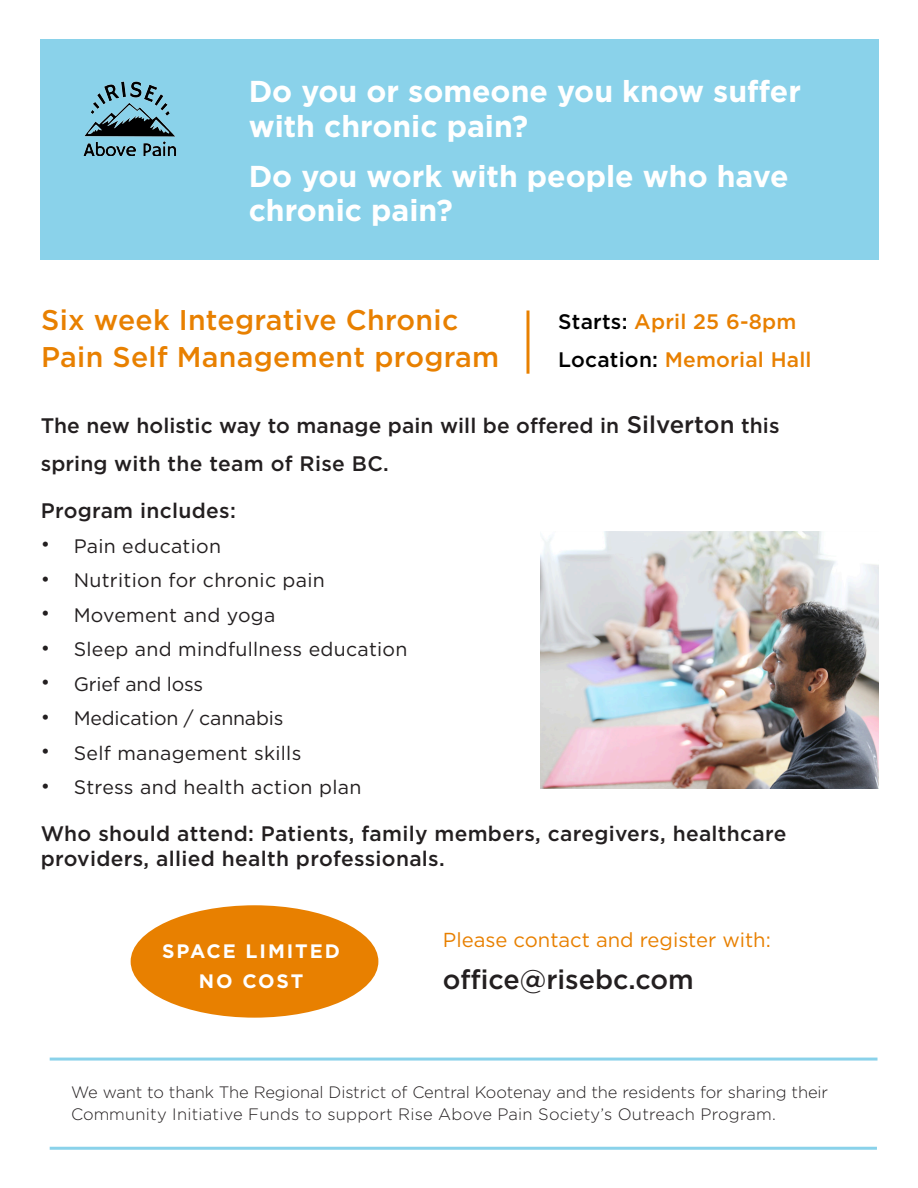
<style>
.page{position:relative;width:918px;height:1188px;background:#fff}
.page>*{position:absolute;margin:0;border:0;box-sizing:border-box;transform-origin:0 0}
.t1{font:700 30.15px/35.7px "Gotham";color:#fff}
.t2{font:500 28.5px/37.5px "Gotham";letter-spacing:.01em;color:#e88000}
.t3{font:500 27px "Gotham";color:#231f20}
.t4{font:500 21px/37.5px "Gotham";letter-spacing:.015em;color:#231f20}
.t5{font:500 21px "Gotham";letter-spacing:.01em;color:#e88000}
.t6{font:20.25px "Gotham";color:#e88000}
.t7{font:19.5px "Gotham";letter-spacing:.015em;color:#231f20}
.t8{font:19.5px "Gotham";letter-spacing:-.01em;color:#231f20}
.t9{font:700 19.5px "Gotham";letter-spacing:.1em;color:#fff}
.t10{font:300 16.5px/22.5px "Gotham";letter-spacing:-.005em;color:#231f20}
.s1{color:#000}
.s2{font-size:24px}
</style>
<div class="page">
<div style="left:131px;top:905px;width:247px;height:113px;background:#e88000;border-radius:50%"></div>
<div style="left:40px;top:39px;width:839px;height:220px;background:#8ad2ea"></div>
<img style="left:540px;top:531px;width:339px;height:257px">
<img style="left:84px;top:82px;width:93px;height:74px">
<hr style="left:50px;top:1058px;width:828px;height:3px;background:#8ad2ea">
<hr style="left:50px;top:1147px;width:827px;height:3px;background:#8ad2ea">
<svg style="left:526px;top:310px;width:4px;height:64px"></svg>
<p class="t1" style="left:249px;top:73px;width:554px">Do you or someone you know suffer with chronic pain?</p>
<p class="t1" style="left:249px;top:159px;width:541px;line-height:34.3px">Do you work with people who have chronic pain?</p>
<p class="t2" style="left:41px;top:300px;width:459px">Six week Integrative Chronic<br>Pain Self Management program</p>
<p class="t5" style="left:558px;top:308px;width:240px"><span class="s1">Starts:</span> April 25 6-8pm</p>
<p class="t5" style="left:558px;top:345px;width:255px"><span class="s1">Location:</span> Memorial Hall</p>
<p class="t4" style="left:41px;top:407px;width:740px">The new holistic way to manage pain will be offered in <span class="s2">Silverton</span> this spring with the team of Rise BC.</p>
<p class="t4" style="left:41px;top:492px;width:197px">Program includes:</p>
<p class="t7" style="left:41px;top:534px;width:182px">• Pain education</p>
<p class="t7" style="left:41px;top:568px;width:286px">• Nutrition for chronic pain</p>
<p class="t7" style="left:41px;top:603px;width:236px">• Movement and yoga</p>
<p class="t7" style="left:41px;top:637px;width:368px">• Sleep and mindfullness education</p>
<p class="t8" style="left:41px;top:672px;width:164px">• Grief and loss</p>
<p class="t8" style="left:41px;top:706px;width:244px">• Medication / cannabis</p>
<p class="t7" style="left:41px;top:741px;width:262px">• Self management skills</p>
<p class="t7" style="left:41px;top:775px;width:322px">• Stress and health action plan</p>
<p class="t4" style="left:41px;top:821px;width:747px;line-height:25.2px">Who should attend: Patients, family members, caregivers, healthcare providers, allied health professionals.</p>
<p class="t9" style="left:162px;top:938px;width:179px">SPACE LIMITED</p>
<p class="t9" style="left:199px;top:968px;width:106px">NO COST</p>
<p class="t6" style="left:443px;top:926px;width:330px">Please contact and register with:</p>
<p class="t3" style="left:443px;top:961px;width:252px">office@risebc.com</p>
<p class="t10" style="left:71px;top:1080px;width:758px">We want to thank The Regional District of Central Kootenay and the residents for sharing their<br>Community Initiative Funds to support Rise Above Pain Society’s Outreach Program.</p>
</div>
